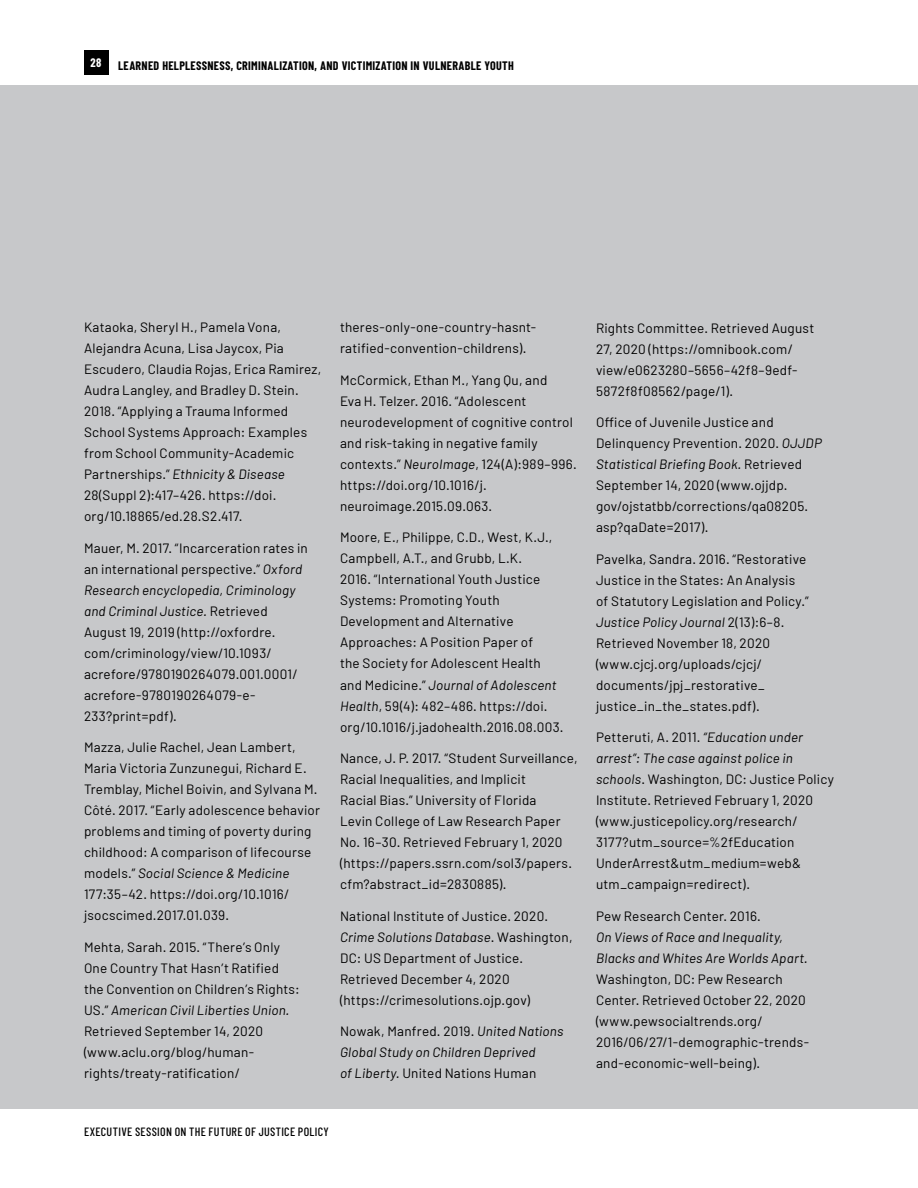
<style>
.page{position:relative;width:918px;height:1188px;background:#fff}
.page>*{position:absolute;margin:0;border:0;box-sizing:border-box;transform-origin:0 0}
.t1{font:13.5px/21px "Barlow";letter-spacing:.015em;color:#000}
.t2{font:italic 13.5px/21px "Barlow";letter-spacing:.015em;color:#000}
.t3{font:700 12px "Barlow Condensed";letter-spacing:.025em;color:#000}
.t4{font:500 12px "Barlow Condensed";letter-spacing:.03em;color:#000}
.t5{font:700 12px "Barlow Condensed";color:#fff}
.s1{font-style:italic}
.s2{font-style:normal}
</style>
<div class="page">
<div style="left:0;top:85px;width:918px;height:1024px;background:#c7c8ca"></div>
<div style="left:84px;top:51px;width:24px;height:24px;background:#000"></div>
<p class="t5" style="left:91px;top:56px;width:12px">28</p>
<p class="t3" style="left:118px;top:58px;width:397px">LEARNED HELPLESSNESS, CRIMINALIZATION, AND VICTIMIZATION IN VULNERABLE YOUTH</p>
<p class="t1" style="left:84px;top:317px;width:239px">Kataoka, Sheryl H., Pamela Vona, Alejandra Acuna, Lisa Jaycox, Pia Escudero, Claudia Rojas, Erica Ramirez, Audra Langley, and Bradley D. Stein.<br>2018. “Applying a Trauma Informed School Systems Approach: Examples from School Community-Academic Partnerships.” <span class="s1">Ethnicity &amp; Disease </span>28(Suppl 2):417–426. https://doi. org/10.18865/ed.28.S2.417.</p>
<p class="t1" style="left:84px;top:537px;width:225px">Mauer, M. 2017. “Incarceration rates in an international perspective.” <span class="s1">Oxford Research encyclopedia, Criminology and Criminal Justice.</span> Retrieved August 19, 2019 (http://oxfordre. com/criminology/view/10.1093/ acrefore/9780190264079.001.0001/ acrefore-9780190264079-e-233?print=pdf).</p>
<p class="t1" style="left:84px;top:737px;width:237px">Mazza, Julie Rachel, Jean Lambert, Maria Victoria Zunzunegui, Richard E.<br>Tremblay, Michel Boivin, and Sylvana M.<br>Côté. 2017. “Early adolescence behavior problems and timing of poverty during childhood: A comparison of lifecourse models.” <span class="s1">Social Science &amp; Medicine </span>177:35–42. https://doi.org/10.1016/ jsocscimed.2017.01.039.</p>
<p class="t1" style="left:84px;top:936px;width:217px">Mehta, Sarah. 2015. “There’s Only One Country That Hasn’t Ratified the Convention on Children’s Rights:<br>US.” <span class="s1">American Civil Liberties Union.<br></span>Retrieved September 14, 2020 (www.aclu.org/blog/human&shy;rights/treaty-ratification/</p>
<p class="t1" style="left:340px;top:317px;width:198px">theres-only-one-country-hasnt&shy;ratified-convention-childrens).</p>
<p class="t1" style="left:340px;top:369px;width:238px">McCormick, Ethan M., Yang Qu, and<br>Eva H. Telzer. 2016. “Adolescent neurodevelopment of cognitive control and risk-taking in negative family contexts.” <span class="s1">NeuroImage</span>, 124(A):989–996. https://doi.org/10.1016/j. neuroimage.2015.09.063.</p>
<p class="t1" style="left:340px;top:527px;width:225px">Moore, E., Philippe, C.D., West, K.J., Campbell, A.T., and Grubb, L.K.<br>2016. “International Youth Justice Systems: Promoting Youth Development and Alternative Approaches: A Position Paper of<br>the Society for Adolescent Health and Medicine.” <span class="s1">Journal of Adolescent Health</span>, 59(4): 482–486. https://doi. org/10.1016/j.jadohealth.2016.08.003.</p>
<p class="t1" style="left:340px;top:747px;width:239px">Nance, J. P. 2017. “Student Surveillance, Racial Inequalities, and Implicit<br>Racial Bias.” University of Florida<br>Levin College of Law Research Paper No. 16–30. Retrieved February 1, 2020 (https://papers.ssrn.com/sol3/papers. cfm?abstract_id=2830885).</p>
<p class="t1" style="left:340px;top:905px;width:234px">National Institute of Justice. 2020.<br><span class="s1">Crime Solutions Database</span>. Washington, DC: US Department of Justice.<br>Retrieved December 4, 2020 (https://crimesolutions.ojp.gov)</p>
<p class="t2" style="left:340px;top:1020px;width:225px"><span class="s2">Nowak, Manfred. 2019.</span> United Nations<br>Global Study on Children Deprived<br>of Liberty. <span class="s2">United Nations Human</span></p>
<p class="t4" style="left:84px;top:1124px;width:246px">EXECUTIVE SESSION ON THE FUTURE OF JUSTICE POLICY</p>
<p class="t1" style="left:596px;top:317px;width:220px">Rights Committee. Retrieved August<br>27, 2020 (https://omnibook.com/ view/e0623280–5656–42f8–9edf-<br>5872f8f08562/page/1).</p>
<p class="t1" style="left:596px;top:411px;width:227px">Office of Juvenile Justice and Delinquency Prevention. 2020. <span class="s1">OJJDP Statistical Briefing Book.</span> Retrieved September 14, 2020 (www.ojjdp. gov/ojstatbb/corrections/qa08205. asp?qaDate=2017).</p>
<p class="t1" style="left:596px;top:548px;width:214px">Pavelka, Sandra. 2016. “Restorative Justice in the States: An Analysis of Statutory Legislation and Policy.” <span class="s1">Justice Policy Journal</span> 2(13):6–8.<br>Retrieved November 18, 2020 (www.cjcj.org/uploads/cjcj/ documents/jpj_restorative_ justice_in_the_states.pdf).</p>
<p class="t1" style="left:596px;top:726px;width:240px">Petteruti, A. 2011. <span class="s1">“Education under arrest”: The case against police in schools</span>. Washington, DC: Justice Policy Institute. Retrieved February 1, 2020 (www.justicepolicy.org/research/ 3177?utm_source=%2fEducation UnderArrest&amp;utm_medium=web&amp; utm_campaign=redirect).</p>
<p class="t1" style="left:596px;top:905px;width:166px">Pew Research Center. 2016.</p>
<p class="t2" style="left:596px;top:926px;width:213px">On Views of Race and Inequality,<br>Blacks and Whites Are Worlds Apart.</p>
<p class="t1" style="left:596px;top:968px;width:215px">Washington, DC: Pew Research<br>Center. Retrieved October 22, 2020 (www.pewsocialtrends.org/<br>2016/06/27/1-demographic-trends&shy;and-economic-well-being).</p>
</div>
